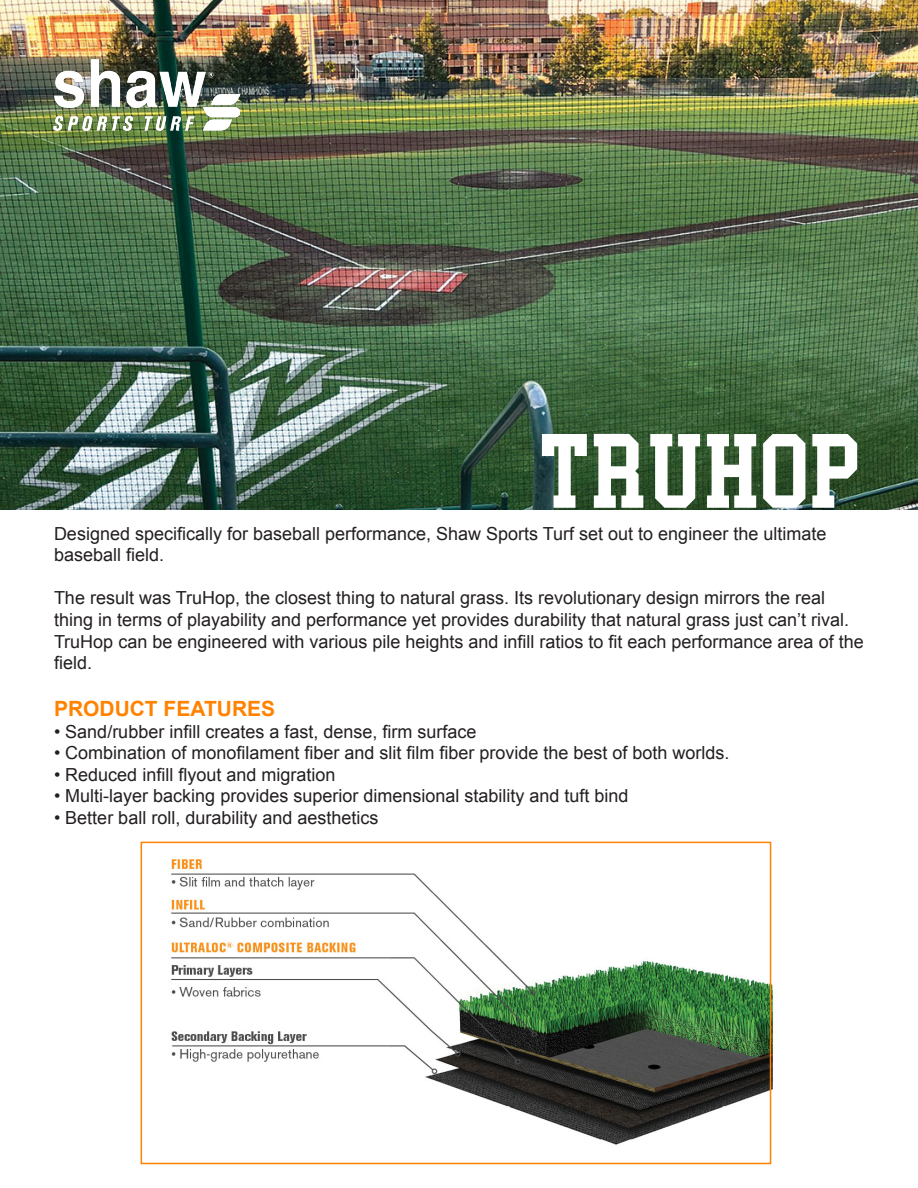
<style>
.page{position:relative;width:918px;height:1188px;background:#fff}
.page>*{position:absolute;margin:0;border:0;box-sizing:border-box;transform-origin:0 0}
.t1{font:94.5px "College Block";color:#fff}
.t2{font:700 21px "Arial";color:#ff8200}
.t3{font:18px/21.6px "Arial";color:#231f20}
</style>
<div class="page">
<img style="left:0;top:0;width:918px;height:510px">
<img style="left:171px;top:857px;width:602px;height:307px">
<img style="left:53px;top:60px;width:186px;height:71px">
<div style="left:141px;top:842px;width:630px;height:322px;border:2px solid #ff8200"></div>
<p class="t1" style="left:542px;top:408px;width:324px">TRUHOP</p>
<p class="t3" style="left:54px;top:523px;width:774px">Designed specifically for baseball performance, Shaw Sports Turf set out to engineer the ultimate baseball field.</p>
<p class="t3" style="left:54px;top:588px;width:811px">The result was TruHop, the closest thing to natural grass. Its revolutionary design mirrors the real thing in terms of playability and performance yet provides durability that natural grass just can’t rival.<br>TruHop can be engineered with various pile heights and infill ratios to fit each performance area of the field.</p>
<p class="t2" style="left:54px;top:695px;width:223px">PRODUCT FEATURES</p>
<p class="t3" style="left:54px;top:721px;width:424px">• Sand/rubber infill creates a fast, dense, firm surface</p>
<p class="t3" style="left:54px;top:742px;width:677px">• Combination of monofilament fiber and slit film fiber provide the best of both worlds.</p>
<p class="t3" style="left:54px;top:764px;width:283px">• Reduced infill flyout and migration</p>
<p class="t3" style="left:54px;top:786px;width:576px">• Multi-layer backing provides superior dimensional stability and tuft bind</p>
<p class="t3" style="left:54px;top:807px;width:326px">• Better ball roll, durability and aesthetics</p>
</div>
